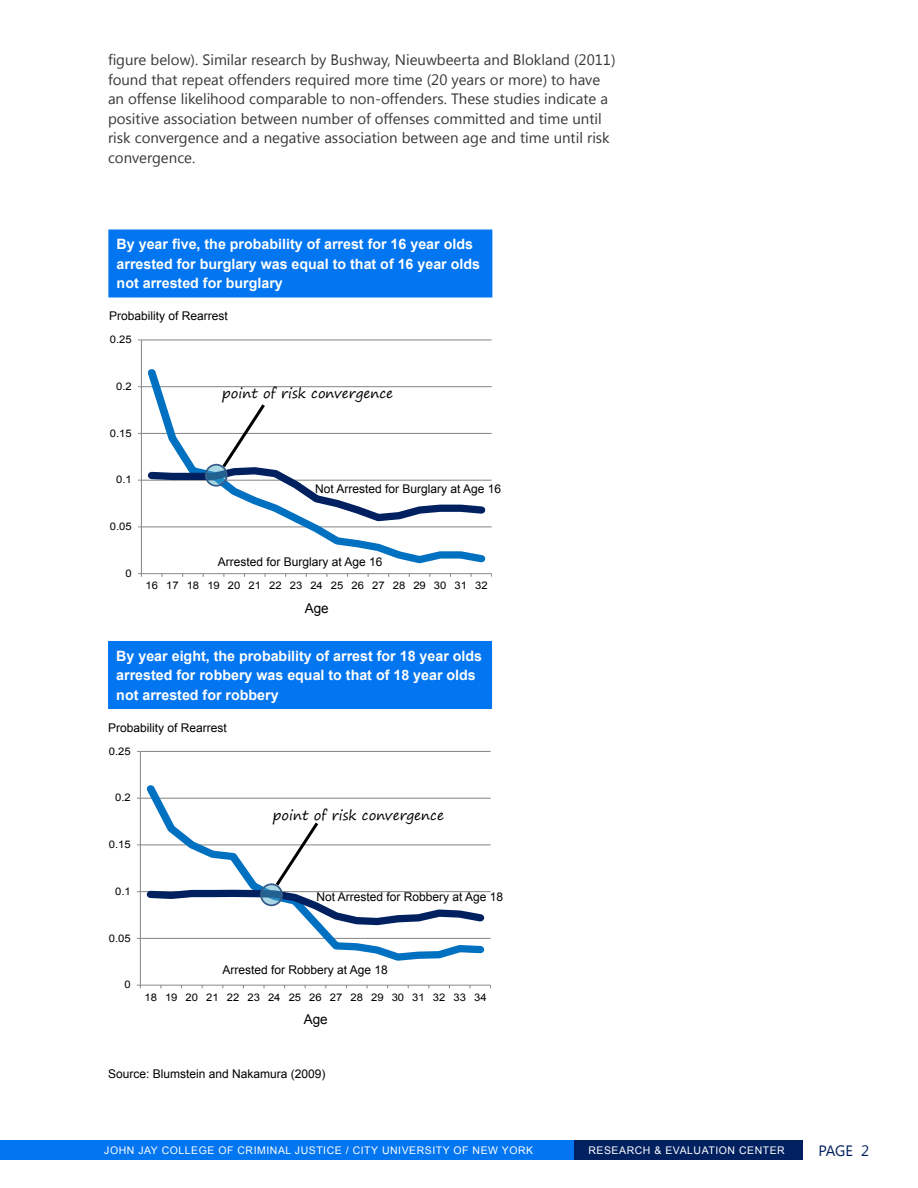
<style>
.page{position:relative;width:918px;height:1188px;background:#fff}
.page>*{position:absolute;margin:0;border:0;box-sizing:border-box;transform-origin:0 0}
.t1{font:15px/19.5px "Segoe UI";color:#383839}
.t2{font:15px "Segoe UI";color:#002060}
.t3{font:700 14.25px/19.5px "Arial";color:#fff}
.t4{font:13.5px "Segoe Print";color:#000}
.t5{font:13.5px "Arial";color:#000}
.t6{font:12px "Arial";color:#000}
.t7{font:10.5px "Arial";color:#000;scale:1.08 1}
.t8{font:10.5px "Arial";letter-spacing:.05em;color:#fff}
</style>
<div class="page">
<div style="left:574px;top:1141px;width:229px;height:19px;background:#002060"></div>
<div style="left:0;top:1141px;width:574px;height:19px;background:#0275f0"></div>
<div style="left:109px;top:230px;width:383px;height:67px;background:#0275f0"></div>
<div style="left:108px;top:230px;width:384px;height:68px;border:2px solid #0275f0"></div>
<hr style="left:141px;top:527px;width:351px;height:1px;background:#7f7f7f">
<hr style="left:141px;top:480px;width:351px;height:1px;background:#7f7f7f">
<hr style="left:141px;top:433px;width:351px;height:1px;background:#7f7f7f">
<hr style="left:141px;top:386px;width:351px;height:1px;background:#7f7f7f">
<hr style="left:141px;top:340px;width:351px;height:1px;background:#7f7f7f">
<hr style="left:141px;top:340px;width:1px;height:234px;background:#868686">
<hr style="left:141px;top:573px;width:351px;height:1px;background:#868686">
<svg style="left:142px;top:369px;width:349px;height:195px"></svg>
<svg style="left:138px;top:401px;width:352px;height:127px"></svg>
<div style="left:109px;top:642px;width:382px;height:66px;background:#0275f0"></div>
<div style="left:108px;top:641px;width:384px;height:68px;border:2px solid #0275f0"></div>
<hr style="left:140px;top:938px;width:351px;height:1px;background:#7f7f7f">
<hr style="left:140px;top:891px;width:351px;height:1px;background:#7f7f7f">
<hr style="left:140px;top:845px;width:351px;height:1px;background:#7f7f7f">
<hr style="left:140px;top:798px;width:351px;height:1px;background:#7f7f7f">
<hr style="left:140px;top:751px;width:351px;height:1px;background:#7f7f7f">
<hr style="left:140px;top:751px;width:1px;height:234px;background:#868686">
<hr style="left:140px;top:985px;width:351px;height:1px;background:#868686">
<svg style="left:140px;top:779px;width:348px;height:185px"></svg>
<svg style="left:137px;top:819px;width:352px;height:110px"></svg>
<p class="t1" style="left:108px;top:50px;width:509px">figure below). Similar research by Bushway, Nieuwbeerta and Blokland (2011) found that repeat offenders required more time (20 years or more) to have an offense likelihood comparable to non-offenders. These studies indicate a positive association between number of offenses committed and time until risk convergence and a negative association between age and time until risk convergence.</p>
<p class="t3" style="left:117px;top:235px;width:365px">By year five, the probability of arrest for 16 year olds arrested for burglary was equal to that of 16 year olds not arrested for burglary</p>
<p class="t6" style="left:109px;top:308px;width:120px">Probability of Rearrest</p>
<p class="t7" style="left:110px;top:333px;width:22px">0.25</p>
<p class="t7" style="left:116px;top:379px;width:16px">0.2</p>
<p class="t7" style="left:110px;top:426px;width:22px">0.15</p>
<p class="t4" style="left:222px;top:382px;width:173px">point of risk convergence</p>
<p class="t7" style="left:116px;top:473px;width:16px">0.1</p>
<p class="t7" style="left:110px;top:520px;width:22px">0.05</p>
<p class="t7" style="left:126px;top:566px;width:7px">0</p>
<p class="t6" style="left:315px;top:481px;width:188px">Not Arrested for Burglary at Age 16</p>
<p class="t6" style="left:218px;top:554px;width:166px">Arrested for Burglary at Age 16</p>
<p class="t7" style="left:146px;top:579px;width:318px">16 17 18 19 20 21 22 23 24 25 26 27 28 29 30 31 32</p>
<p class="t5" style="left:305px;top:599px;width:26px">Age</p>
<p class="t3" style="left:116px;top:646px;width:367px">By year eight, the probability of arrest for 18 year olds arrested for robbery was equal to that of 18 year olds not arrested for robbery</p>
<p class="t6" style="left:108px;top:720px;width:120px">Probability of Rearrest</p>
<p class="t7" style="left:109px;top:744px;width:22px">0.25</p>
<p class="t7" style="left:115px;top:791px;width:16px">0.2</p>
<p class="t7" style="left:109px;top:838px;width:22px">0.15</p>
<p class="t4" style="left:273px;top:803px;width:173px">point of risk convergence</p>
<p class="t7" style="left:115px;top:884px;width:16px">0.1</p>
<p class="t7" style="left:109px;top:931px;width:22px">0.05</p>
<p class="t7" style="left:124px;top:978px;width:7px">0</p>
<p class="t6" style="left:317px;top:889px;width:188px">Not Arrested for Robbery at Age 18</p>
<p class="t6" style="left:222px;top:962px;width:167px">Arrested for Robbery at Age 18</p>
<p class="t7" style="left:144px;top:990px;width:318px">18 19 20 21 22 23 24 25 26 27 28 29 30 31 32 33 34</p>
<p class="t5" style="left:304px;top:1010px;width:26px">Age</p>
<p class="t6" style="left:108px;top:1066px;width:219px">Source: Blumstein and Nakamura (2009)</p>
<p class="t8" style="left:104px;top:1144px;width:430px">JOHN JAY COLLEGE OF CRIMINAL JUSTICE / CITY UNIVERSITY OF NEW YORK</p>
<p class="t8" style="left:588px;top:1144px;width:198px">RESEARCH &amp; EVALUATION CENTER</p>
<p class="t2" style="left:819px;top:1141px;width:52px">PAGE 2</p>
</div>
